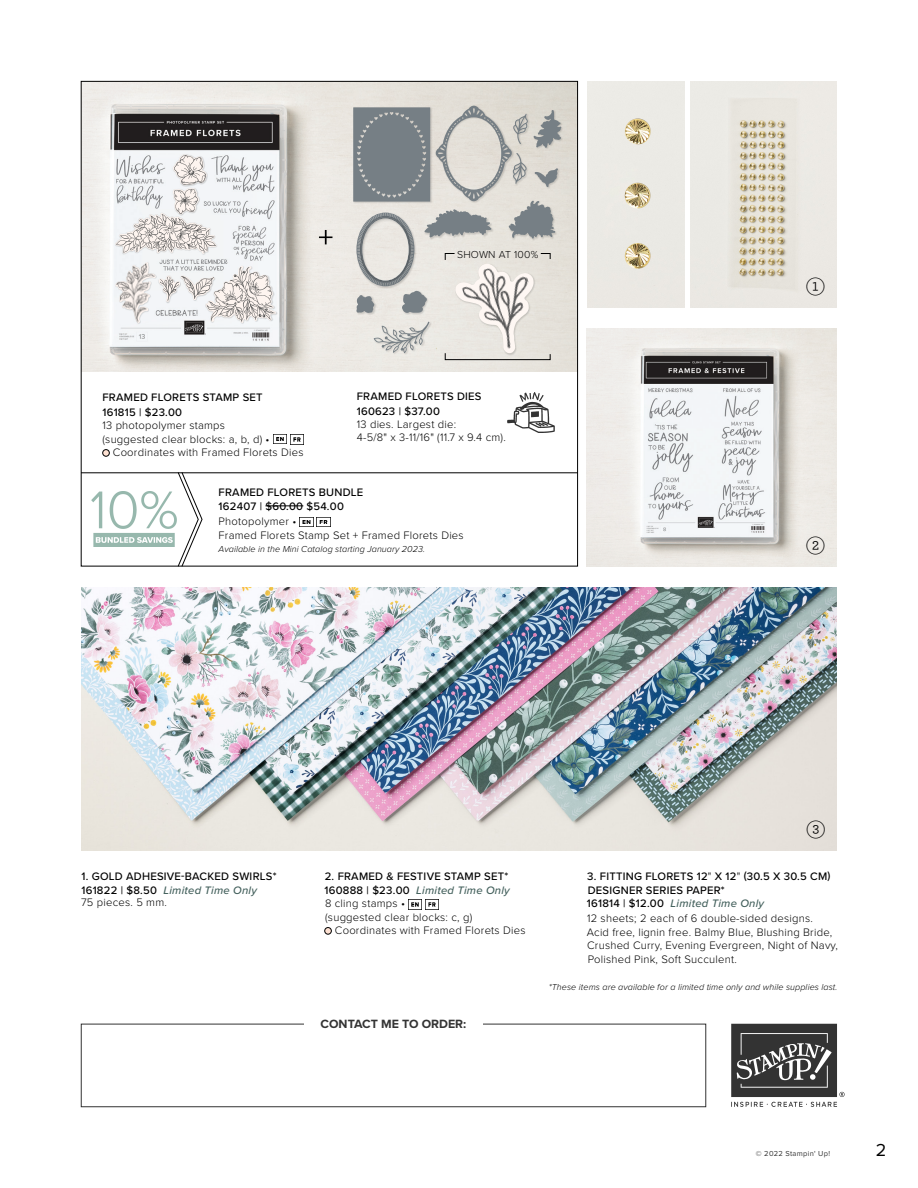
<style>
.page{position:relative;width:918px;height:1188px;background:#fff}
.page>*{position:absolute;margin:0;border:0;box-sizing:border-box;transform-origin:0 0}
.t1{font:18.3px "Archer";color:#000}
.t2{font:18px "Proxima Nova";color:#000}
.t3{font:700 12.45px "Proxima Nova";color:#333}
.t4{font:300 11.25px/13.5px "Proxima Nova";letter-spacing:.02em;color:#000}
.t5{font:500 11.25px/13.5px "Proxima Nova";letter-spacing:.02em;color:#000}
.t6{font:300 10.5px "Proxima Nova";letter-spacing:.02em;color:#000}
.t7{font:italic 300 9px "Proxima Nova";letter-spacing:.01em;color:#000}
.t8{font:7.5px "Proxima Nova";letter-spacing:.04em;color:#333}
.s1{font-weight:500}
.s2{font-style:italic;color:#43605c}
.s3{font-weight:300}
</style>
<div class="page">
<img style="left:83px;top:83px;width:493px;height:289px">
<img style="left:81px;top:588px;width:756px;height:262px">
<img style="left:690px;top:81px;width:147px;height:227px">
<img style="left:408px;top:900px;width:14px;height:9px">
<img style="left:425px;top:900px;width:14px;height:9px">
<svg style="left:325px;top:928px;width:6px;height:6px"></svg>
<div style="left:325px;top:927px;width:7px;height:7px;border:1px solid #000;border-radius:50%"></div>
<img style="left:587px;top:329px;width:250px;height:238px">
<svg style="left:731px;top:1024px;width:114px;height:83px"></svg>
<div style="left:81px;top:1024px;width:625px;height:83px;border:1px solid #333"></div>
<div style="left:304px;top:1016px;width:179px;height:15px;background:#fff"></div>
<svg style="left:178px;top:472px;width:24px;height:95px"></svg>
<img style="left:91px;top:492px;width:86px;height:55px">
<hr style="left:265px;top:505px;width:38px;height:1px;background:#000">
<svg style="left:300px;top:517px;width:30px;height:10px"></svg>
<hr style="left:81px;top:473px;width:497px;height:1px;background:#000">
<img style="left:273px;top:434px;width:14px;height:10px">
<img style="left:290px;top:434px;width:14px;height:10px">
<svg style="left:103px;top:450px;width:6px;height:6px"></svg>
<div style="left:103px;top:449px;width:7px;height:7px;border:1px solid #000;border-radius:50%"></div>
<svg style="left:319px;top:230px;width:13px;height:14px"></svg>
<img style="left:508px;top:392px;width:46px;height:41px">
<div style="left:533px;top:110px;width:31px;height:40px;background:#000;opacity:.15"></div>
<svg style="left:353px;top:106px;width:208px;height:254px;background:#c2c3c0"></svg>
<img style="left:459px;top:258px;width:87px;height:98px">
<img style="left:625px;top:118px;width:26px;height:26px;border-radius:13px">
<img style="left:625px;top:183px;width:26px;height:26px;border-radius:13px">
<img style="left:625px;top:243px;width:26px;height:26px;border-radius:13px">
<div style="left:115px;top:212px;width:103px;height:43px;background:#f3f5f6"></div>
<div style="left:205px;top:265px;width:72px;height:59px;background:#f4f7f9"></div>
<svg style="left:115px;top:262px;width:161px;height:61px"></svg>
<img style="left:160px;top:277px;width:19px;height:24px">
<svg style="left:115px;top:154px;width:101px;height:100px"></svg>
<img style="left:174px;top:189px;width:24px;height:24px">
<p class="t5" style="left:103px;top:391px;width:162px">FRAMED FLORETS STAMP SET</p>
<p class="t5" style="left:103px;top:406px;width:81px">161815 | $23.00</p>
<p class="t4" style="left:103px;top:419px;width:124px">13 photopolymer stamps</p>
<p class="t4" style="left:103px;top:433px;width:169px">(suggested clear blocks: a, b, d) •</p>
<p class="t4" style="left:113px;top:446px;width:192px">Coordinates with Framed Florets Dies</p>
<p class="t6" style="left:457px;top:248px;width:83px">SHOWN AT 100%</p>
<p class="t5" style="left:357px;top:389px;width:126px">FRAMED FLORETS DIES</p>
<p class="t4" style="left:357px;top:404px;width:101px"><span class="s1">160623 | $37.00<br></span>13 dies. Largest die:</p>
<p class="t4" style="left:357px;top:431px;width:150px">4-5/8" x 3-11/16" (11.7 x 9.4 cm).</p>
<p class="t5" style="left:219px;top:486px;width:146px">FRAMED FLORETS BUNDLE<br>162407 | $60.00 $54.00</p>
<p class="t4" style="left:219px;top:515px;width:79px">Photopolymer •</p>
<p class="t4" style="left:219px;top:528px;width:247px">Framed Florets Stamp Set + Framed Florets Dies</p>
<p class="t7" style="left:219px;top:544px;width:208px">Available in the Mini Catalog starting January 2023.</p>
<p class="t1" style="left:805px;top:274px;width:22px">1</p>
<p class="t1" style="left:805px;top:533px;width:22px">2</p>
<p class="t5" style="left:82px;top:870px;width:197px">1. GOLD ADHESIVE-BACKED SWIRLS*<br>161822 | $8.50 <span class="s2">Limited Time Only</span></p>
<p class="t4" style="left:81px;top:896px;width:87px">75 pieces. 5 mm.</p>
<p class="t5" style="left:325px;top:870px;width:187px">2. FRAMED &amp; FESTIVE STAMP SET*<br>160888 | $23.00 <span class="s2">Limited Time Only<br></span><span class="s3">8 cling stamps •</span></p>
<p class="t4" style="left:335px;top:911px;width:192px;text-indent:-10px">(suggested clear blocks: c, g)<br>Coordinates with Framed Florets Dies</p>
<p class="t3" style="left:321px;top:1016px;width:147px">CONTACT ME TO ORDER:</p>
<p class="t1" style="left:806px;top:817px;width:22px">3</p>
<p class="t5" style="left:587px;top:870px;width:245px">3. FITTING FLORETS 12<span class="s3">"</span> X 12<span class="s3">"</span> (30.5 X 30.5 CM)<br>DESIGNER SERIES PAPER*<br>161814 | $12.00 <span class="s2">Limited Time Only</span></p>
<p class="t4" style="left:587px;top:912px;width:227px">12 sheets; 2 each of 6 double-sided designs.</p>
<p class="t4" style="left:587px;top:926px;width:253px">Acid free, lignin free. Balmy Blue, Blushing Bride,<br>Crushed Curry, Evening Evergreen, Night of Navy,<br>Polished Pink, Soft Succulent.</p>
<p class="t7" style="left:549px;top:982px;width:290px">*These items are available for a limited time only and while supplies last.</p>
<p class="t8" style="left:756px;top:1149px;width:76px">© 2022 Stampin' Up!</p>
<p class="t2" style="left:876px;top:1139px;width:12px">2</p>
</div>
